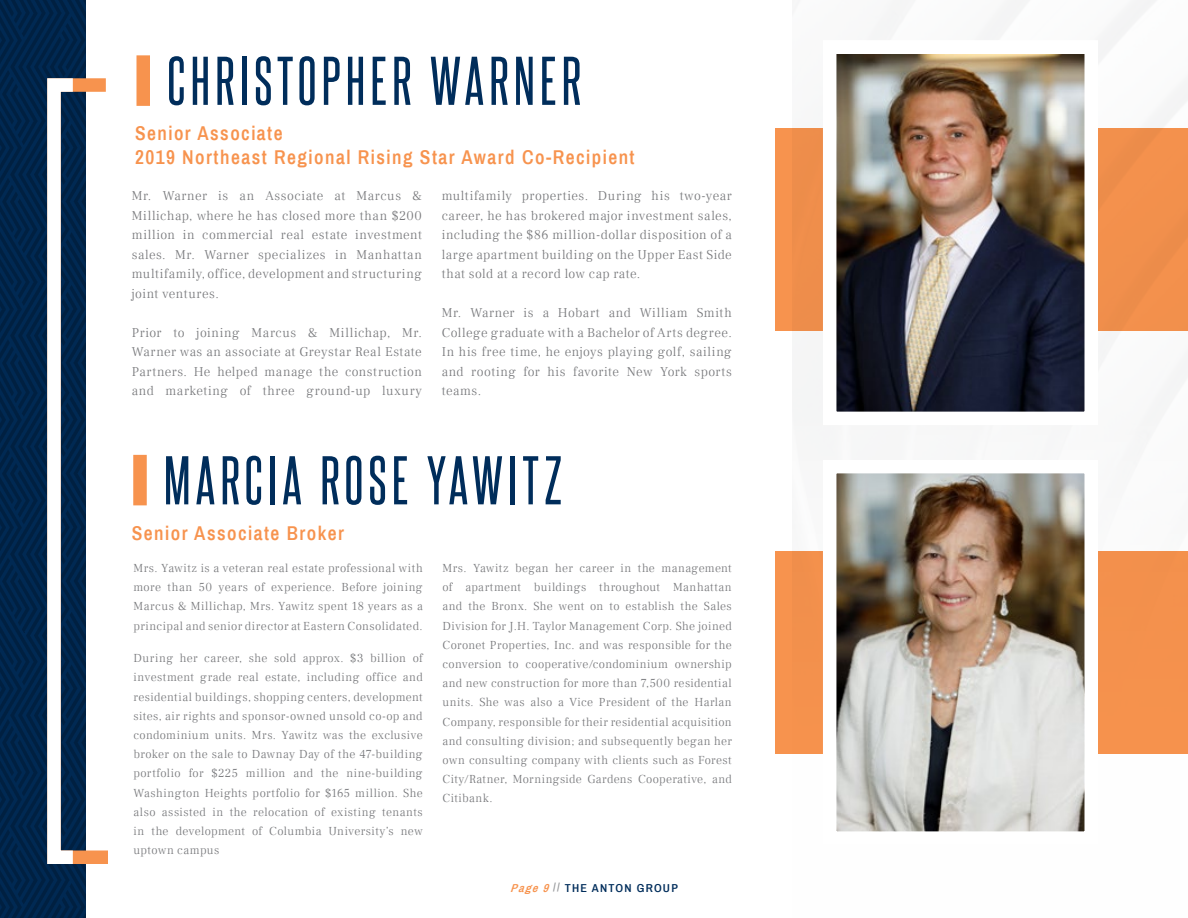
<style>
.page{position:relative;width:1188px;height:918px;background:#fff}
.page>*{position:absolute;margin:0;border:0;box-sizing:border-box;transform-origin:0 0}
.t1{font:58.5px "Steelfish Rg";letter-spacing:.09em;color:#002d5b}
.t2{font:600 19.5px/23.4px "Archivo Narrow";letter-spacing:.075em;color:#f7934e}
.t3{font:300 13.2px/19.5px "Frank Ruhl Libre";letter-spacing:.035em;color:#77787b;text-align:justify}
.t4{font:300 12px/19.2px "Frank Ruhl Libre";letter-spacing:.03em;color:#77787b;text-align:justify}
.t5{font:600 11.25px "Archivo Narrow";letter-spacing:.1em;color:#002d5b;scale:1.08 1}
.s1{font-style:italic;color:#f7934e}
.s2{color:#939598}
</style>
<div class="page">
<img style="left:792px;top:0;width:396px;height:754px">
<div style="left:775px;top:551px;width:413px;height:202px;background:#f7934e"></div>
<img style="left:838px;top:475px;width:245px;height:355px">
<div style="left:823px;top:460px;width:275px;height:385px;border:14px solid #fff"></div>
<div style="left:133px;top:455px;width:14px;height:50px;background:#f7934e"></div>
<div style="left:775px;top:129px;width:413px;height:202px;background:#f7934e"></div>
<img style="left:838px;top:55px;width:245px;height:355px">
<div style="left:823px;top:40px;width:275px;height:385px;border:14px solid #fff"></div>
<div style="left:136px;top:55px;width:14px;height:51px;background:#f7934e"></div>
<svg style="left:0;top:0;width:85px;height:918px;background:#002449"></svg>
<svg style="left:40px;top:72px;width:68px;height:799px"></svg>
<div style="left:47px;top:78px;width:33px;height:786px;border:14px solid #fff"></div>
<h1 class="t1" style="left:167px;top:39px;width:415px">CHRISTOPHER WARNER</h1>
<h2 class="t2" style="left:135px;top:122px;width:501px">Senior Associate<br>2019 Northeast Regional Rising Star Award Co-Recipient</h2>
<p class="t3" style="left:132px;top:186px;width:292px">Mr. Warner is an Associate at Marcus &amp; Millichap, where he has closed more than $200 million in commercial real estate investment sales. Mr. Warner specializes in Manhattan multifamily, office, development and structuring joint ventures.</p>
<p class="t3" style="left:132px;top:323px;width:292px">Prior to joining Marcus &amp; Millichap, Mr.<br>Warner was an associate at Greystar Real Estate Partners. He helped manage the construction and marketing of three ground-up luxury</p>
<p class="t3" style="left:442px;top:186px;width:292px">multifamily properties. During his two-year career, he has brokered major investment sales, including the $86 million-dollar disposition of a large apartment building on the Upper East Side that sold at a record low cap rate.</p>
<p class="t3" style="left:442px;top:303px;width:292px">Mr. Warner is a Hobart and William Smith College graduate with a Bachelor of Arts degree.<br>In his free time, he enjoys playing golf, sailing and rooting for his favorite New York sports teams.</p>
<h1 class="t1" style="left:164px;top:439px;width:400px">MARCIA ROSE YAWITZ</h1>
<h2 class="t2" style="left:132px;top:521px;width:214px">Senior Associate Broker</h2>
<p class="t4" style="left:133px;top:558px;width:291px">Mrs. Yawitz is a veteran real estate professional with more than 50 years of experience. Before joining Marcus &amp; Millichap, Mrs. Yawitz spent 18 years as a principal and senior director at Eastern Consolidated.</p>
<p class="t4" style="left:133px;top:649px;width:291px">During her career, she sold approx. $3 billion of investment grade real estate, including office and residential buildings, shopping centers, development sites, air rights and sponsor-owned unsold co-op and condominium units. Mrs. Yawitz was the exclusive broker on the sale to Dawnay Day of the 47-building portfolio for $225 million and the nine-building Washington Heights portfolio for $165 million. She also assisted in the relocation of existing tenants in the development of Columbia University’s new uptown campus</p>
<p class="t4" style="left:443px;top:558px;width:291px">Mrs. Yawitz began her career in the management of apartment buildings throughout Manhattan and the Bronx. She went on to establish the Sales Division for J.H. Taylor Management Corp. She joined Coronet Properties, Inc. and was responsible for the conversion to cooperative/condominium ownership and new construction for more than 7,500 residential units. She was also a Vice President of the Harlan Company, responsible for their residential acquisition and consulting division; and subsequently began her own consulting company with clients such as Forest City/Ratner, Morningside Gardens Cooperative, and Citibank.</p>
<p class="t5" style="left:510px;top:881px;width:157px"><span class="s1">Page 9</span><span class="s2">//</span> THE ANTON GROUP</p>
</div>
